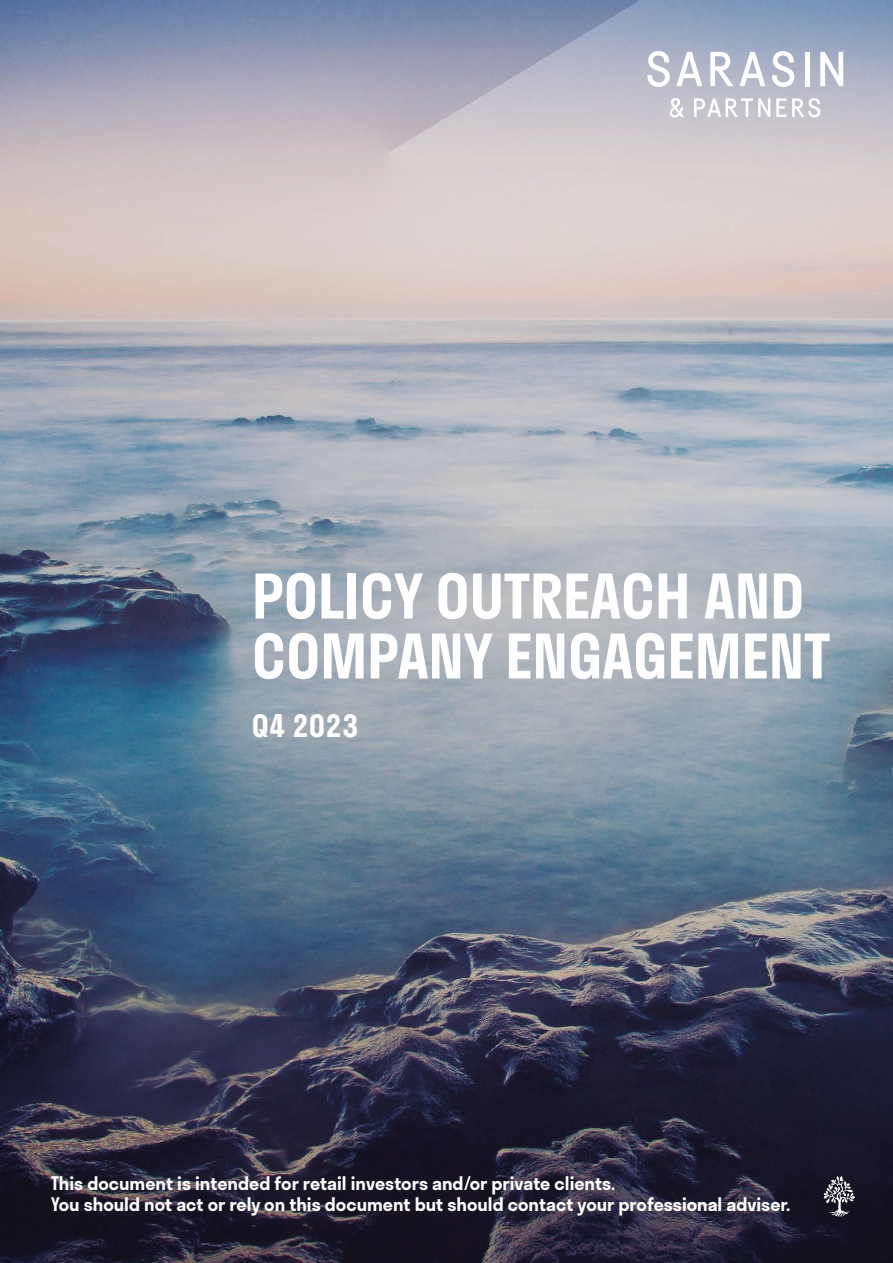
<style>
.page{position:relative;width:893px;height:1263px;background:#fff}
.page>*{position:absolute;margin:0;border:0;box-sizing:border-box;transform-origin:0 0}
.t1{font:600 60px/60px "Stratos";color:#fff}
.t2{font:600 30px "Stratos";color:#fff}
.t3{font:600 18px/21.6px "Stratos";color:#fff}
</style>
<div class="page">
<img style="left:0;top:526px;width:893px;height:737px">
<img style="left:819px;top:1176px;width:40px;height:41px">
<svg style="left:0;top:0;width:893px;height:526px"></svg>
<h1 class="t1" style="left:252px;top:564px;width:580px">POLICY OUTREACH AND<br>COMPANY ENGAGEMENT</h1>
<h2 class="t2" style="left:252px;top:702px;width:108px">Q4 2023</h2>
<p class="t3" style="left:51px;top:1172px;width:741px">This document is intended for retail investors and/or private clients.<br>You should not act or rely on this document but should contact your professional adviser.</p>
</div>
